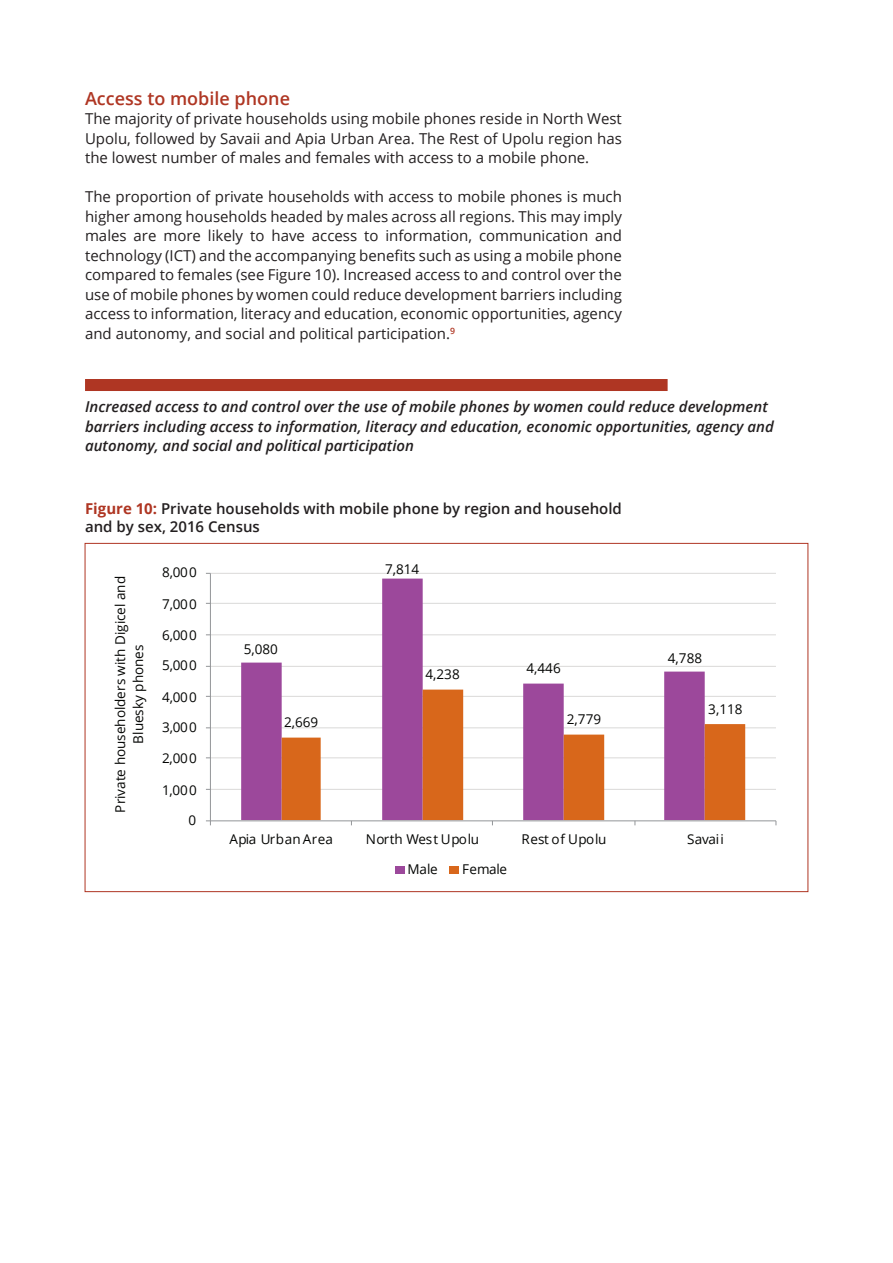
<style>
.page{position:relative;width:893px;height:1263px;background:#fff}
.page>*{position:absolute;margin:0;border:0;box-sizing:border-box;transform-origin:0 0}
.unnumbered_1_1_1{font:600 18px "Open Sans";color:#af3623}
.body{font:15px/19.5px "Open Sans";color:#231f20;text-align:justify}
.quote{font:italic 600 15px/19.5px "Open Sans";color:#231f20}
.t1{font:600 15px/18px "Open Sans";color:#231f20}
.t2{font:13.5px/18px "Open Sans";color:#040503;text-align:center}
.t3{font:13.5px "Open Sans";letter-spacing:.02em;color:#040503}
.s1{font-weight:700;color:#af3623}
</style>
<div class="page">
<div style="left:85px;top:379px;width:583px;height:12px;background:#af3623"></div>
<hr style="left:210px;top:789px;width:566px;height:1px;background:#dad9d8">
<hr style="left:210px;top:757px;width:566px;height:1px;background:#dad9d8">
<hr style="left:210px;top:727px;width:566px;height:1px;background:#dad9d8">
<hr style="left:210px;top:696px;width:566px;height:1px;background:#dad9d8">
<hr style="left:210px;top:666px;width:566px;height:1px;background:#dad9d8">
<hr style="left:210px;top:634px;width:566px;height:1px;background:#dad9d8">
<hr style="left:210px;top:603px;width:566px;height:1px;background:#dad9d8">
<hr style="left:210px;top:573px;width:566px;height:1px;background:#dad9d8">
<svg style="left:241px;top:579px;width:464px;height:241px"></svg>
<svg style="left:282px;top:690px;width:463px;height:130px"></svg>
<hr style="left:210px;top:573px;width:1px;height:248px;background:#939598">
<hr style="left:210px;top:820px;width:566px;height:1px;background:#939598">
<svg style="left:206px;top:820px;width:5px;height:5px"></svg>
<div style="left:396px;top:867px;width:9px;height:7px;background:#9c489b"></div>
<div style="left:450px;top:867px;width:9px;height:7px;background:#d8671b"></div>
<p class="unnumbered_1_1_1" style="left:85px;top:86px;width:207px">Access to mobile phone</p>
<p class="body" style="left:85px;top:108px;width:538px">The majority of private households using mobile phones reside in North West Upolu, followed by Savaii and Apia Urban Area. The Rest of Upolu region has the lowest number of males and females with access to a mobile phone.</p>
<p class="body" style="left:85px;top:186px;width:538px">The proportion of private households with access to mobile phones is much higher among households headed by males across all regions. This may imply males are more likely to have access to information, communication and technology (ICT) and the accompanying benefits such as using a mobile phone compared to females (see Figure 10). Increased access to and control over the use of mobile phones by women could reduce development barriers including access to information, literacy and education, economic opportunities, agency and autonomy, and social and political participation.<sup>9</sup></p>
<p class="quote" style="left:85px;top:397px;width:690px">Increased access to and control over the use of mobile phones by women could reduce development barriers including access to information, literacy and education, economic opportunities, agency and autonomy, and social and political participation</p>
<p class="t1" style="left:85px;top:499px;width:538px"><span class="s1">Figure 10:</span> Private households with mobile phone by region and household and by sex, 2016 Census</p>
<p class="t2" style="left:111px;top:813px;width:238px;rotate:-90deg">Private householders with Digicel and<br>Bluesky phones</p>
<p class="t2" style="left:162px;top:563px;width:36px">8,000</p>
<p class="t2" style="left:162px;top:594px;width:36px">7,000</p>
<p class="t2" style="left:162px;top:626px;width:36px">6,000</p>
<p class="t2" style="left:162px;top:656px;width:36px">5,000</p>
<p class="t2" style="left:162px;top:687px;width:36px">4,000</p>
<p class="t2" style="left:162px;top:717px;width:36px">3,000</p>
<p class="t2" style="left:162px;top:749px;width:36px">2,000</p>
<p class="t2" style="left:162px;top:780px;width:36px">1,000</p>
<p class="t2" style="left:189px;top:810px;width:9px">0</p>
<p class="t2" style="left:244px;top:639px;width:36px">5,080</p>
<p class="t2" style="left:284px;top:713px;width:36px">2,669</p>
<p class="t2" style="left:385px;top:560px;width:36px">7,814</p>
<p class="t2" style="left:425px;top:665px;width:36px">4,238</p>
<p class="t2" style="left:526px;top:659px;width:36px">4,446</p>
<p class="t2" style="left:567px;top:710px;width:36px">2,779</p>
<p class="t2" style="left:668px;top:648px;width:36px">4,788</p>
<p class="t2" style="left:708px;top:699px;width:36px">3,118</p>
<p class="t2" style="left:229px;top:830px;width:105px">Apia Urban Area</p>
<p class="t2" style="left:366px;top:830px;width:115px">North West Upolu</p>
<p class="t3" style="left:521px;top:830px;width:86px">Rest of Upolu</p>
<p class="t2" style="left:687px;top:830px;width:38px">Savaii</p>
<p class="t2" style="left:407px;top:860px;width:32px">Male</p>
<p class="t2" style="left:462px;top:860px;width:47px">Female</p>
</div>
